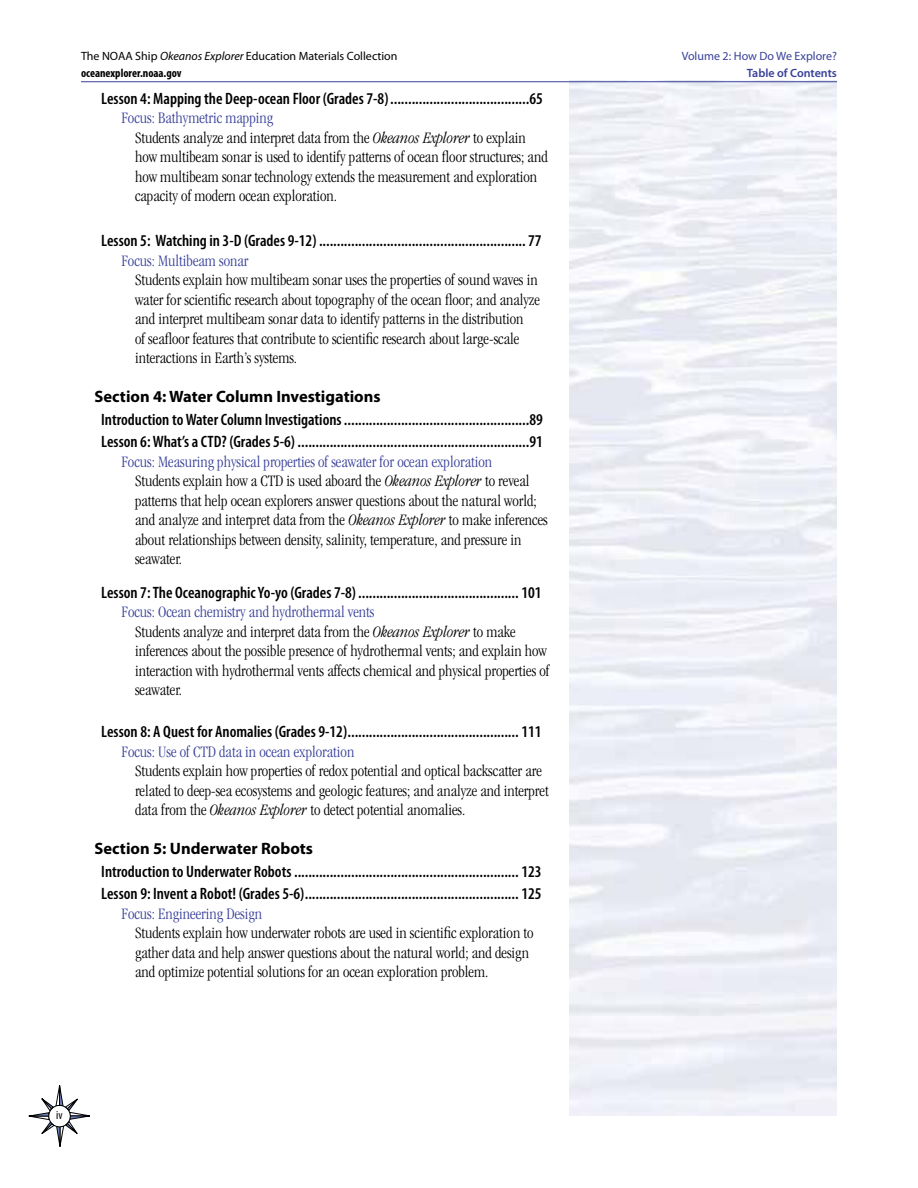
<style>
.page{position:relative;width:918px;height:1188px;background:#fff}
.page>*{position:absolute;margin:0;border:0;box-sizing:border-box;transform-origin:0 0}
.t1{font:300 condensed 16.5px/19.5px "Garamond";color:#000}
.t2{font:600 condensed 16.5px/22.5px "Myriad Pro";color:#000}
.t3{font:300 condensed 16.5px "Garamond";color:#38409a}
.t4{font:700 16.5px "Myriad Pro";color:#000}
.t5{font:12px/16.5px "Myriad Pro";color:#000}
.t6{font:12px "Myriad Pro";color:#38409a}
.t7{font:600 12px "Myriad Pro";color:#38409a}
.t8{font:condensed 12px "Myriad Pro";color:#000}
.s1{font-style:italic}
.s2{font-weight:700;font-stretch:condensed}
.s3{color:#38409a}
</style>
<div class="page">
<svg style="left:28px;top:1085px;width:62px;height:62px"></svg>
<hr style="left:81px;top:81px;width:756px;height:1px;background:#38409a">
<p class="t5" style="left:81px;top:48px;width:318px">The NOAA Ship <span class="s1">Okeanos Explorer</span> Education Materials Collection <span class="s2">oceanexplorer.noaa.gov</span></p>
<p class="t6" style="left:682px;top:49px;width:157px">Volume 2: How Do We Explore?</p>
<p class="t7" style="left:747px;top:65px;width:92px">Table of Contents</p>
<p class="t2" style="left:101px;top:87px;width:443px">Lesson 4: Mapping the Deep-ocean Floor (Grades 7-8).......................................65</p>
<p class="t1" style="left:135px;top:108px;width:414px;text-indent:-13px"><span class="s3">Focus: Bathymetric mapping<br></span>Students analyze and interpret data from the <span class="s1">Okeanos Explorer</span> to explain how multibeam sonar is used to identify patterns of ocean floor structures; and how multibeam sonar technology extends the measurement and exploration capacity of modern ocean exploration.</p>
<p class="t2" style="left:101px;top:229px;width:442px">Lesson 5: Watching in 3-D (Grades 9-12) .......................................................... 77</p>
<p class="t3" style="left:122px;top:252px;width:128px">Focus: Multibeam sonar</p>
<p class="t1" style="left:135px;top:270px;width:406px">Students explain how multibeam sonar uses the properties of sound waves in water for scientific research about topography of the ocean floor; and analyze and interpret multibeam sonar data to identify patterns in the distribution<br>of seafloor features that contribute to scientific research about large-scale interactions in Earth’s systems.</p>
<p class="t4" style="left:95px;top:386px;width:288px">Section 4: Water Column Investigations</p>
<p class="t2" style="left:101px;top:408px;width:443px">Introduction to Water Column Investigations....................................................89<br>Lesson 6: What’s a CTD? (Grades 5-6) .................................................................91</p>
<p class="t1" style="left:135px;top:452px;width:414px;text-indent:-13px"><span class="s3">Focus: Measuring physical properties of seawater for ocean exploration<br></span>Students explain how a CTD is used aboard the <span class="s1">Okeanos Explorer</span> to reveal patterns that help ocean explorers answer questions about the natural world; and analyze and interpret data from the <span class="s1">Okeanos Explorer</span> to make inferences about relationships between density, salinity, temperature, and pressure in seawater.</p>
<p class="t2" style="left:101px;top:581px;width:442px">Lesson 7: The Oceanographic Yo-yo (Grades 7-8)............................................. 101</p>
<p class="t1" style="left:135px;top:602px;width:416px;text-indent:-13px"><span class="s3">Focus: Ocean chemistry and hydrothermal vents<br></span>Students analyze and interpret data from the <span class="s1">Okeanos Explorer</span> to make inferences about the possible presence of hydrothermal vents; and explain how interaction with hydrothermal vents affects chemical and physical properties of seawater.</p>
<p class="t2" style="left:101px;top:720px;width:442px">Lesson 8: A Quest for Anomalies (Grades 9-12)................................................ 111</p>
<p class="t3" style="left:122px;top:742px;width:234px">Focus: Use of CTD data in ocean exploration</p>
<p class="t1" style="left:135px;top:761px;width:415px">Students explain how properties of redox potential and optical backscatter are related to deep-sea ecosystems and geologic features; and analyze and interpret data from the <span class="s1">Okeanos Explorer</span> to detect potential anomalies.</p>
<p class="t4" style="left:95px;top:838px;width:220px">Section 5: Underwater Robots</p>
<p class="t2" style="left:101px;top:860px;width:442px">Introduction to Underwater Robots ............................................................... 123<br>Lesson 9: Invent a Robot! (Grades 5-6)............................................................ 125</p>
<p class="t3" style="left:122px;top:905px;width:142px">Focus: Engineering Design</p>
<p class="t1" style="left:135px;top:923px;width:400px">Students explain how underwater robots are used in scientific exploration to gather data and help answer questions about the natural world; and design and optimize potential solutions for an ocean exploration problem.</p>
<p class="t8" style="left:56px;top:1108px;width:8px">iv</p>
</div>
